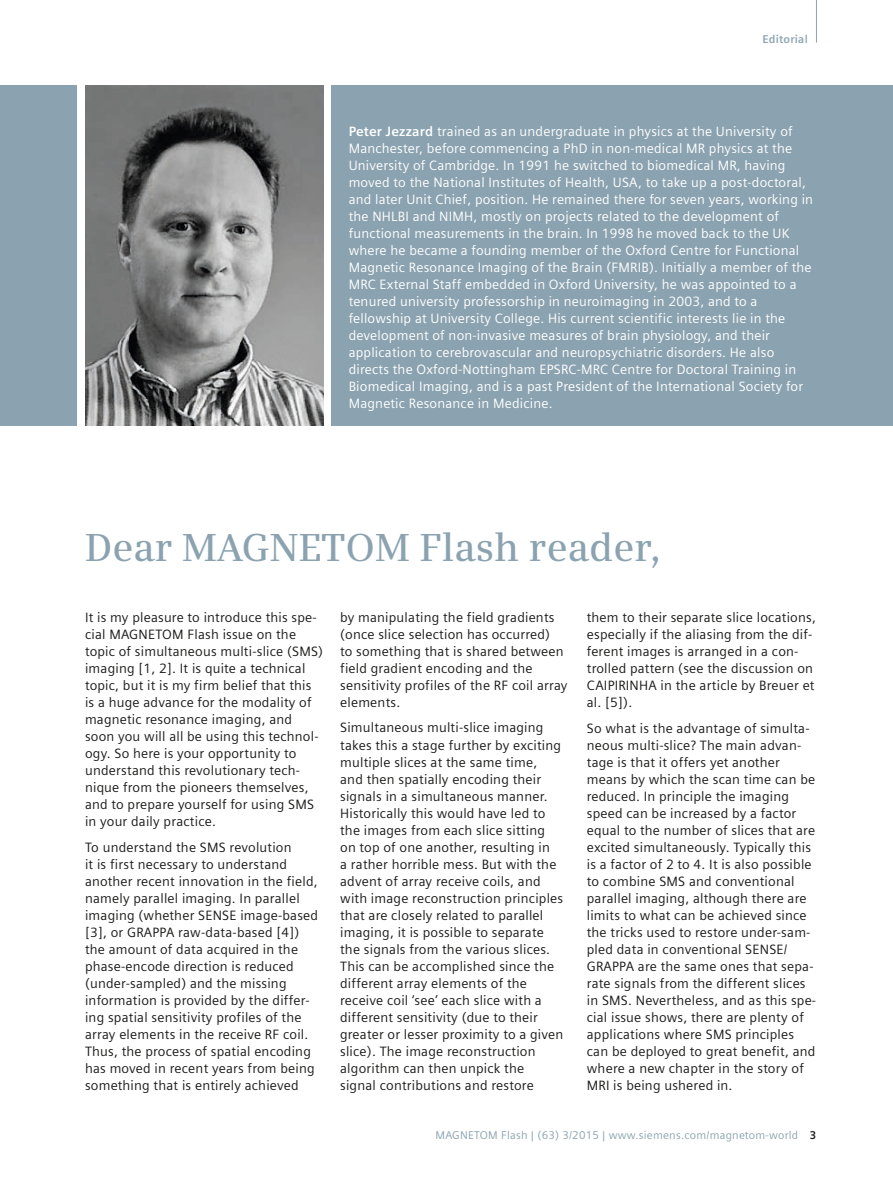
<style>
.page{position:relative;width:893px;height:1191px;background:#fff}
.page>*{position:absolute;margin:0;border:0;box-sizing:border-box;transform-origin:0 0}
.t1{font:600 39px "Siemens Serif";color:#8ba3b0}
.t2{font:13.5px/17px "Siemens Sans";letter-spacing:.015em;color:#1a1a19}
.t3{font:13.5px/17px "Siemens Sans";letter-spacing:.015em;color:#fff}
.t4{font:11.25px "Siemens Sans";letter-spacing:.02em;color:#8ba3b0}
.t5{font:700 11.25px "Siemens Sans";letter-spacing:.02em;color:#8ba3b0}
.s1{font-weight:700}
.s2{font-weight:700;color:#1a1a19}
</style>
<div class="page">
<div style="left:0;top:85px;width:77px;height:340px;background:#8ba3b0"></div>
<div style="left:332px;top:85px;width:561px;height:340px;background:#8ba3b0"></div>
<img style="left:85px;top:85px;width:238px;height:340px">
<hr style="left:816px;top:0;width:1px;height:43px;background:#8ba3b0">
<p class="t5" style="left:762px;top:32px;width:47px">Editorial</p>
<p class="t3" style="left:349px;top:123px;width:466px"><span class="s1">Peter Jezzard</span> trained as an undergraduate in physics at the University of Manchester, before commencing a PhD in non-medical MR physics at the University of Cambridge. In 1991 he switched to biomedical MR, having moved to the National Institutes of Health, USA, to take up a post-doctoral, and later Unit Chief, position. He remained there for seven years, working in the NHLBI and NIMH, mostly on projects related to the development of functional measurements in the brain. In 1998 he moved back to the UK where he became a founding member of the Oxford Centre for Functional Magnetic Resonance Imaging of the Brain (FMRIB). Initially a member of the MRC External Staff embedded in Oxford University, he was appointed to a tenured university professorship in neuroimaging in 2003, and to a fellowship at University College. His current scientific interests lie in the development of non-invasive measures of brain physiology, and their application to cerebrovascular and neuropsychiatric disorders. He also directs the Oxford-Nottingham EPSRC-MRC Centre for Doctoral Training in Biomedical Imaging, and is a past President of the International Society for Magnetic Resonance in Medicine.</p>
<h1 class="t1" style="left:85px;top:525px;width:577px">Dear MAGNETOM Flash reader,</h1>
<p class="t2" style="left:85px;top:609px;width:240px">It is my pleasure to introduce this spe&shy;cial MAGNETOM Flash issue on the topic of simultaneous multi-slice (SMS) imaging [1, 2]. It is quite a technical topic, but it is my firm belief that this is a huge advance for the modality of magnetic resonance imaging, and soon you will all be using this technol&shy;ogy. So here is your opportunity to understand this revolutionary tech&shy;nique from the pioneers themselves, and to prepare yourself for using SMS in your daily practice.</p>
<p class="t2" style="left:85px;top:838px;width:235px">To understand the SMS revolution<br>it is first necessary to understand another recent innovation in the field, namely parallel imaging. In parallel imaging (whether SENSE image-based [3], or GRAPPA raw-data-based [4]) the amount of data acquired in the phase-encode direction is reduced (under-sampled) and the missing information is provided by the differ&shy;ing spatial sensitivity profiles of the array elements in the receive RF coil.<br>Thus, the process of spatial encoding has moved in recent years from being something that is entirely achieved</p>
<p class="t2" style="left:340px;top:609px;width:229px">by manipulating the field gradients (once slice selection has occurred)<br>to something that is shared between field gradient encoding and the sensitivity profiles of the RF coil array elements.</p>
<p class="t2" style="left:340px;top:719px;width:225px">Simultaneous multi-slice imaging takes this a stage further by exciting multiple slices at the same time, and then spatially encoding their signals in a simultaneous manner.<br>Historically this would have led to the images from each slice sitting on top of one another, resulting in<br>a rather horrible mess. But with the advent of array receive coils, and with image reconstruction principles that are closely related to parallel imaging, it is possible to separate the signals from the various slices.<br>This can be accomplished since the different array elements of the receive coil ‘see’ each slice with a different sensitivity (due to their greater or lesser proximity to a given slice). The image reconstruction algorithm can then unpick the signal contributions and restore</p>
<p class="t2" style="left:587px;top:609px;width:231px">them to their separate slice locations, especially if the aliasing from the dif&shy;ferent images is arranged in a con&shy;trolled pattern (see the discussion on CAIPIRINHA in the article by Breuer et al. [5]).</p>
<p class="t2" style="left:587px;top:719px;width:231px">So what is the advantage of simulta&shy;neous multi-slice? The main advan&shy;tage is that it offers yet another means by which the scan time can be reduced. In principle the imaging speed can be increased by a factor equal to the number of slices that are excited simultaneously. Typically this is a factor of 2 to 4. It is also possible to combine SMS and conventional parallel imaging, although there are limits to what can be achieved since the tricks used to restore under-sam&shy;pled data in conventional SENSE/ GRAPPA are the same ones that sepa&shy;rate signals from the different slices in SMS. Nevertheless, and as this spe&shy;cial issue shows, there are plenty of applications where SMS principles can be deployed to great benefit, and where a new chapter in the story of MRI is being ushered in.</p>
<p class="t4" style="left:436px;top:1129px;width:382px">MAGNETOM Flash | (63) 3/2015 | www.siemens.com/magnetom-world <span class="s2">3</span></p>
</div>
